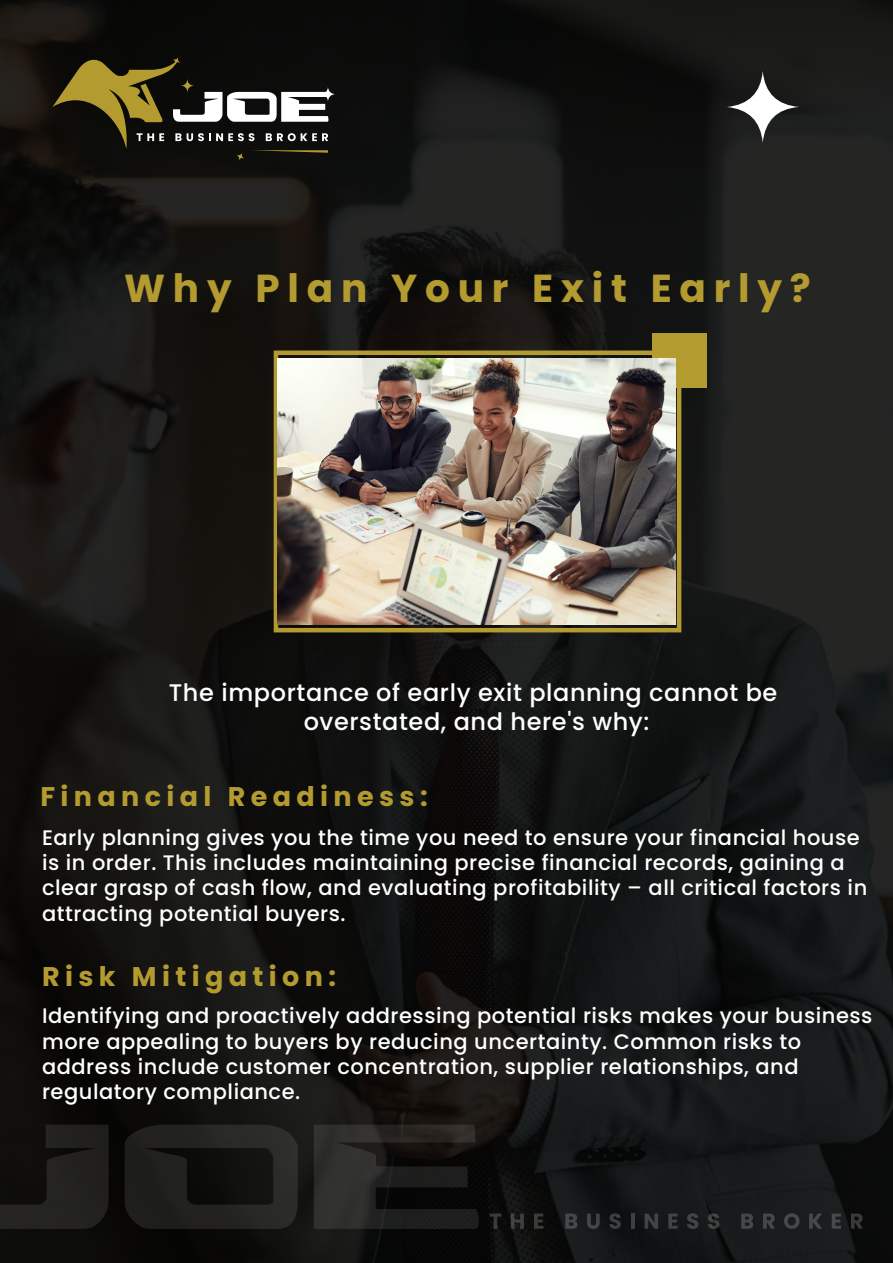
<style>
.page{position:relative;width:893px;height:1263px;background:#fff}
.page>*{position:absolute;margin:0;border:0;box-sizing:border-box;transform-origin:0 0}
.t1{font:700 39px "Poppins";letter-spacing:.2em;color:#b39b30}
.t2{font:700 27px "Poppins";letter-spacing:.2em;color:#b39b30}
.t3{font:500 24px/28.8px "Poppins";letter-spacing:.025em;color:#fff;text-align:center}
.t4{font:500 21px/25.2px "Poppins";letter-spacing:.025em;color:#fff}
</style>
<div class="page">
<img style="left:0;top:0;width:893px;height:1263px">
<svg style="left:321px;top:87px;width:14px;height:14px"></svg>
<svg style="left:53px;top:57px;width:275px;height:104px;background:#3f3b2b"></svg>
<svg style="left:490px;top:1213px;width:11px;height:16px"></svg>
<svg style="left:511px;top:1213px;width:13px;height:16px"></svg>
<svg style="left:534px;top:1213px;width:9px;height:16px"></svg>
<svg style="left:565px;top:1213px;width:12px;height:16px"></svg>
<svg style="left:587px;top:1213px;width:13px;height:16px"></svg>
<svg style="left:609px;top:1213px;width:12px;height:16px"></svg>
<hr style="left:631px;top:1213px;width:3px;height:16px;background:#fff">
<svg style="left:645px;top:1213px;width:13px;height:16px"></svg>
<svg style="left:668px;top:1213px;width:10px;height:16px"></svg>
<svg style="left:687px;top:1213px;width:11px;height:16px"></svg>
<svg style="left:708px;top:1213px;width:11px;height:16px"></svg>
<svg style="left:741px;top:1213px;width:12px;height:16px"></svg>
<svg style="left:763px;top:1213px;width:12px;height:16px"></svg>
<svg style="left:784px;top:1213px;width:15px;height:16px"></svg>
<svg style="left:809px;top:1213px;width:13px;height:16px"></svg>
<svg style="left:832px;top:1213px;width:9px;height:16px"></svg>
<svg style="left:851px;top:1213px;width:12px;height:16px"></svg>
<svg style="left:0;top:1124px;width:109px;height:105px;background:#1b1a18"></svg>
<svg style="left:125px;top:1124px;width:173px;height:105px;background:#1d1d1b"></svg>
<svg style="left:314px;top:1124px;width:165px;height:105px;background:#201f1e"></svg>
<div style="left:274px;top:350px;width:407px;height:282px;border:4px solid #b39b30"></div>
<div style="left:652px;top:333px;width:55px;height:55px;background:#b39b30"></div>
<svg style="left:727px;top:71px;width:72px;height:72px;fill:#1e1f1f"></svg>
<img style="left:278px;top:359px;width:397px;height:265px">
<h1 class="t1" style="left:124px;top:266px;width:688px">Why Plan Your Exit Early?</h1>
<p class="t3" style="left:169px;top:678px;width:610px">The importance of early exit planning cannot be overstated, and here's why:</p>
<p class="t2" style="left:40px;top:781px;width:389px">Financial Readiness:</p>
<p class="t4" style="left:42px;top:825px;width:827px">Early planning gives you the time you need to ensure your financial house is in order. This includes maintaining precise financial records, gaining a clear grasp of cash flow, and evaluating profitability – all critical factors in attracting potential buyers.</p>
<p class="t2" style="left:42px;top:960px;width:295px">Risk Mitigation:</p>
<p class="t4" style="left:42px;top:1003px;width:832px">Identifying and proactively addressing potential risks makes your business more appealing to buyers by reducing uncertainty. Common risks to address include customer concentration, supplier relationships, and regulatory compliance.</p>
</div>
